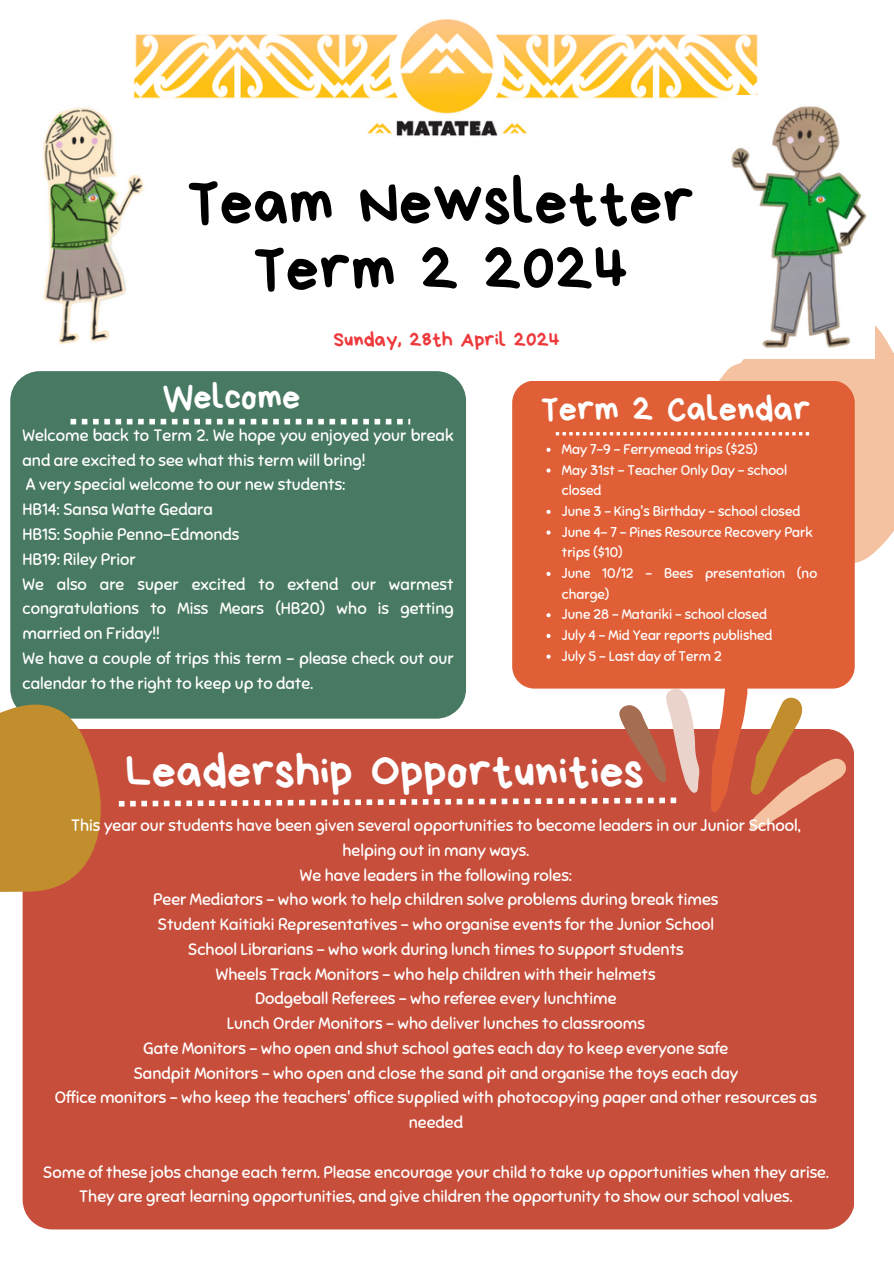
<style>
.page{position:relative;width:894px;height:1264px;background:#fff}
.page>*{position:absolute;margin:0;border:0;box-sizing:border-box;transform-origin:0 0}
.t1{font:66px/66.3px "Bryndan Write";color:#000;text-align:center}
.t2{font:48px "Bryndan Write";color:#fff}
.t3{font:36.3px "Bryndan Write";color:#fff}
.t4{font:36px "Bryndan Write";color:#fff}
.t5{font:21px "Bryndan Write";color:#ee393c}
.t6{font:16.5px/24.8px "Sniglet";color:#fff;text-align:center}
.t7{font:13.95px/20.7px "Sniglet";color:#fff}
</style>
<div class="page">
<div style="left:10px;top:371px;width:456px;height:347px;background:#487962;border-radius:30px"></div>
<div style="left:23px;top:728px;width:830px;height:501px;background:#c74e3b;border-radius:30px"></div>
<svg style="left:70px;top:419px;width:340px;height:5px"></svg>
<svg style="left:720px;top:325px;width:173px;height:305px;fill:#f4c2a1"></svg>
<svg style="left:0;top:664px;width:849px;height:233px"></svg>
<div style="left:512px;top:380px;width:342px;height:308px;background:#e05f37;border-radius:22px"></div>
<svg style="left:555px;top:432px;width:253px;height:3px"></svg>
<img style="left:43px;top:107px;width:101px;height:237px">
<svg style="left:546px;top:448px;width:4px;height:4px"></svg>
<svg style="left:546px;top:468px;width:4px;height:4px"></svg>
<svg style="left:546px;top:510px;width:4px;height:4px"></svg>
<svg style="left:546px;top:530px;width:4px;height:4px"></svg>
<svg style="left:546px;top:572px;width:4px;height:4px"></svg>
<svg style="left:546px;top:613px;width:4px;height:4px"></svg>
<svg style="left:546px;top:634px;width:4px;height:4px"></svg>
<svg style="left:546px;top:654px;width:4px;height:4px"></svg>
<img style="left:133px;top:19px;width:625px;height:124px">
<img style="left:727px;top:96px;width:146px;height:262px">
<p class="t1" style="left:187px;top:169px;width:509px">Team Newsletter<br>Term 2 2024</p>
<p class="t5" style="left:333px;top:329px;width:228px">Sunday, 28th April 2024</p>
<h1 class="t3" style="left:162px;top:379px;width:139px">Welcome</h1>
<p class="t6" style="left:23px;top:423px;width:432px;text-align:left">Welcome back to Term 2. We hope you enjoyed your break and are excited to see what this term will bring!<br>A very special welcome to our new students:<br>HB14: Sansa Watte Gedara<br>HB15: Sophie Penno-Edmonds<br>HB19: Riley Prior<br>We also are super excited to extend our warmest congratulations to Miss Mears (HB20) who is getting married on Friday!!<br>We have a couple of trips this term - please check out our calendar to the right to keep up to date.</p>
<h3 class="t4" style="left:540px;top:391px;width:271px">Term 2 Calendar</h3>
<h5 class="t7" style="left:561px;top:439px;width:197px">May 7-9 - Ferrymead trips ($25)</h5>
<h3 class="t7" style="left:561px;top:459px;width:227px">May 31st - Teacher Only Day - school closed</h3>
<p class="t7" style="left:561px;top:501px;width:240px">June 3 - King's Birthday - school closed</p>
<p class="t7" style="left:561px;top:521px;width:252px">June 4- 7 - Pines Resource Recovery Park trips ($10)</p>
<p class="t7" style="left:561px;top:563px;width:257px">June 10/12 - Bees presentation (no charge)</p>
<p class="t7" style="left:561px;top:604px;width:206px">June 28 - Matariki - school closed</p>
<p class="t7" style="left:561px;top:625px;width:212px">July 4 - Mid Year reports published</p>
<p class="t7" style="left:561px;top:645px;width:161px">July 5 - Last day of Term 2</p>
<h4 class="t2" style="left:125px;top:747px;width:520px">Leadership Opportunities</h4>
<p class="t6" style="left:55px;top:813px;width:763px">This year our students have been given several opportunities to become leaders in our Junior School, helping out in many ways.<br>We have leaders in the following roles:<br>Peer Mediators - who work to help children solve problems during break times<br>Student Kaitiaki Representatives - who organise events for the Junior School<br>School Librarians - who work during lunch times to support students<br>Wheels Track Monitors - who help children with their helmets<br>Dodgeball Referees - who referee every lunchtime<br>Lunch Order Monitors - who deliver lunches to classrooms<br>Gate Monitors - who open and shut school gates each day to keep everyone safe<br>Sandpit Monitors - who open and close the sand pit and organise the toys each day<br>Office monitors - who keep the teachers' office supplied with photocopying paper and other resources as needed</p>
<p class="t6" style="left:43px;top:1159px;width:787px">Some of these jobs change each term. Please encourage your child to take up opportunities when they arise.<br>They are great learning opportunities, and give children the opportunity to show our school values.</p>
</div>
